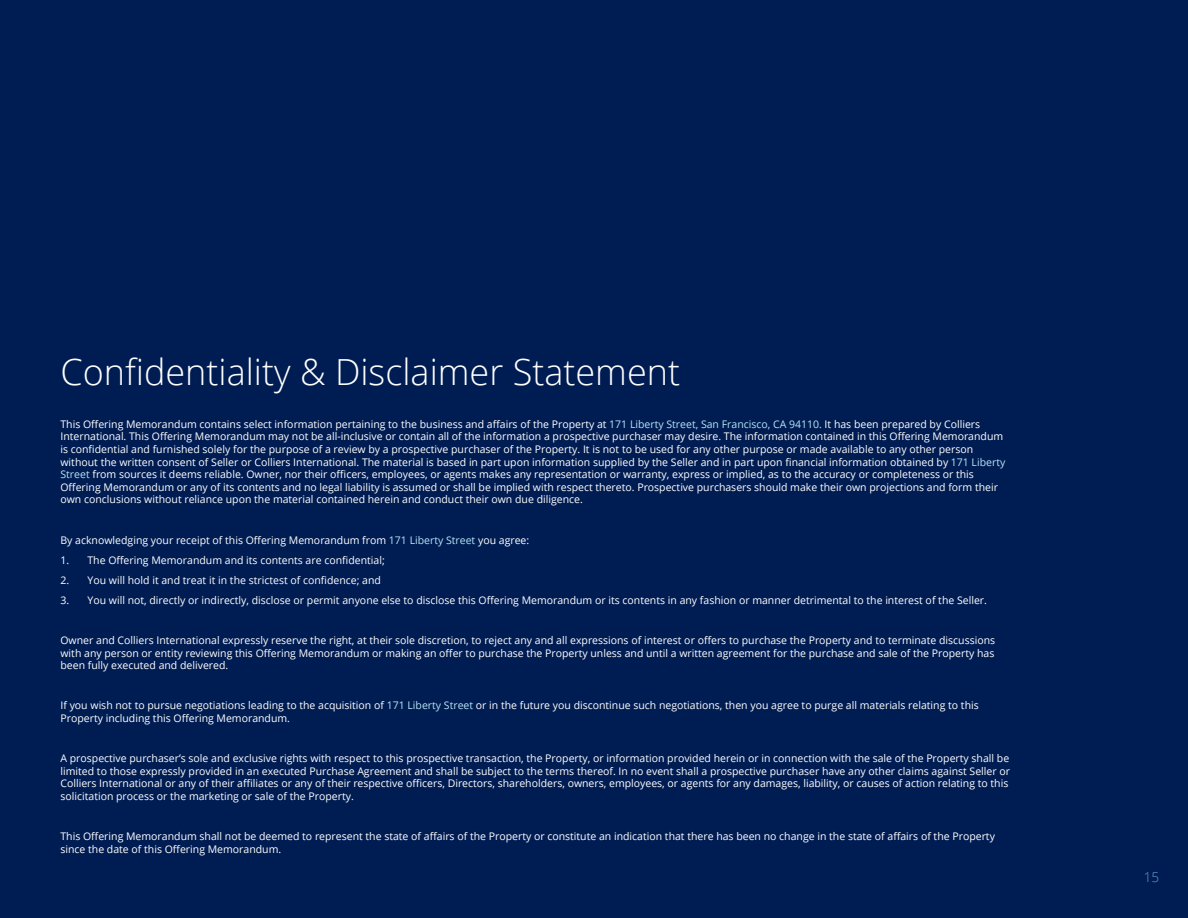
<style>
.page{position:relative;width:1188px;height:918px;background:#001d53}
.page>*{position:absolute;margin:0;border:0;box-sizing:border-box;transform-origin:0 0}
.t1{font:300 36px "Open Sans";color:#fff}
.t2{font:300 13.5px "Open Sans";color:#659ad2}
.t3{font:10.5px/12.6px "Open Sans";color:#fff}
.s1{color:#b7e4f4}
</style>
<div class="page">
<h1 class="t1" style="left:60px;top:347px;width:621px">Confidentiality &amp; Disclaimer Statement</h1>
<p class="t3" style="left:60px;top:417px;width:946px">This Offering Memorandum contains select information pertaining to the business and affairs of the Property at <span class="s1">171 Liberty Street, San Francisco, CA 94110.</span> It has been prepared by Colliers International. This Offering Memorandum may not be all-inclusive or contain all of the information a prospective purchaser may desire. The information contained in this Offering Memorandum is confidential and furnished solely for the purpose of a review by a prospective purchaser of the Property. It is not to be used for any other purpose or made available to any other person without the written consent of Seller or Colliers International. The material is based in part upon information supplied by the Seller and in part upon financial information obtained by <span class="s1">171 Liberty Street</span> from sources it deems reliable. Owner, nor their officers, employees, or agents makes any representation or warranty, express or implied, as to the accuracy or completeness or this Offering Memorandum or any of its contents and no legal liability is assumed or shall be implied with respect thereto. Prospective purchasers should make their own projections and form their own conclusions without reliance upon the material contained herein and conduct their own due diligence.</p>
<p class="t3" style="left:60px;top:533px;width:470px">By acknowledging your receipt of this Offering Memorandum from <span class="s1">171 Liberty Street</span> you agree:</p>
<p class="t3" style="left:60px;top:553px;width:326px">1. The Offering Memorandum and its contents are confidential;</p>
<p class="t3" style="left:60px;top:573px;width:322px">2. You will hold it and treat it in the strictest of confidence; and</p>
<p class="t3" style="left:60px;top:593px;width:928px">3. You will not, directly or indirectly, disclose or permit anyone else to disclose this Offering Memorandum or its contents in any fashion or manner detrimental to the interest of the Seller.</p>
<p class="t3" style="left:60px;top:634px;width:936px;text-align:justify">Owner and Colliers International expressly reserve the right, at their sole discretion, to reject any and all expressions of interest or offers to purchase the Property and to terminate discussions with any person or entity reviewing this Offering Memorandum or making an offer to purchase the Property unless and until a written agreement for the purchase and sale of the Property has been fully executed and delivered.</p>
<p class="t3" style="left:60px;top:699px;width:920px">If you wish not to pursue negotiations leading to the acquisition of <span class="s1">171 Liberty Street</span> or in the future you discontinue such negotiations, then you agree to purge all materials relating to this<br>Property including this Offering Memorandum.</p>
<p class="t3" style="left:60px;top:752px;width:951px">A prospective purchaser’s sole and exclusive rights with respect to this prospective transaction, the Property, or information provided herein or in connection with the sale of the Property shall be limited to those expressly provided in an executed Purchase Agreement and shall be subject to the terms thereof. In no event shall a prospective purchaser have any other claims against Seller or Colliers International or any of their affiliates or any of their respective officers, Directors, shareholders, owners, employees, or agents for any damages, liability, or causes of action relating to this solicitation process or the marketing or sale of the Property.</p>
<p class="t3" style="left:60px;top:830px;width:936px">This Offering Memorandum shall not be deemed to represent the state of affairs of the Property or constitute an indication that there has been no change in the state of affairs of the Property since the date of this Offering Memorandum.</p>
<p class="t2" style="left:1144px;top:867px;width:17px">15</p>
</div>
